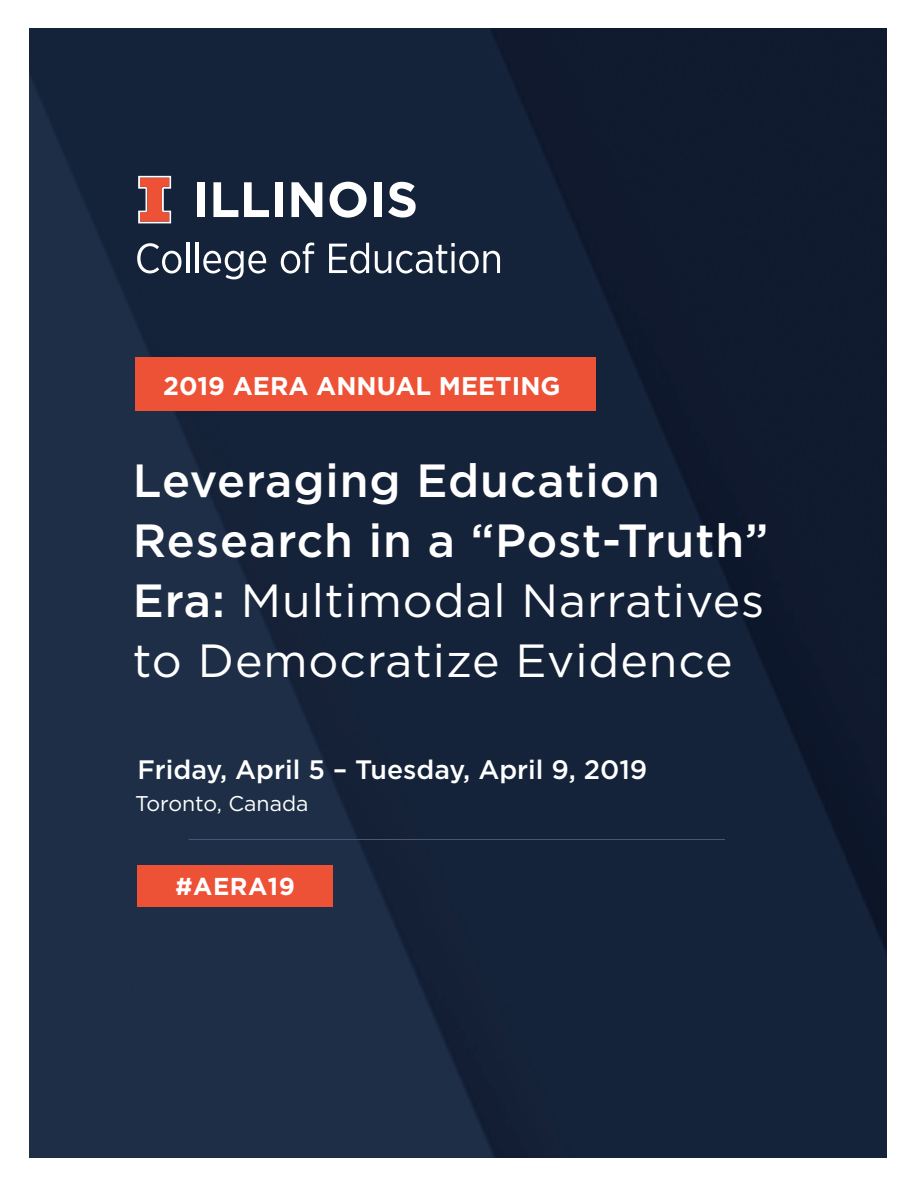
<style>
.page{position:relative;width:918px;height:1188px;background:#fff}
.page>*{position:absolute;margin:0;border:0;box-sizing:border-box;transform-origin:0 0}
.t1{font:500 46.5px/59.7px "Gotham";letter-spacing:.02em;color:#fff}
.t2{font:500 26.7px "Gotham";color:#fff}
.t3{font:700 25.5px "Gotham";color:#fff}
.t4{font:700 24.45px "Gotham";letter-spacing:.02em;color:#fff}
.t5{font:21.3px "Gotham";color:#fff}
.s1{font-weight:400}
</style>
<div class="page">
<img style="left:29px;top:28px;width:858px;height:1130px">
<hr style="left:189px;top:839px;width:536px;height:1px;background:#4f5379">
<div style="left:138px;top:866px;width:195px;height:41px;background:#ed5136"></div>
<div style="left:135px;top:358px;width:460px;height:53px;background:#ed5136"></div>
<div style="left:197px;top:182px;width:7px;height:35px;background:#fff"></div>
<svg style="left:213px;top:182px;width:25px;height:35px"></svg>
<svg style="left:244px;top:182px;width:25px;height:35px"></svg>
<div style="left:275px;top:182px;width:7px;height:35px;background:#fff"></div>
<svg style="left:291px;top:182px;width:31px;height:35px"></svg>
<svg style="left:330px;top:182px;width:37px;height:36px"></svg>
<div style="left:374px;top:182px;width:8px;height:35px;background:#fff"></div>
<svg style="left:388px;top:182px;width:28px;height:36px"></svg>
<svg style="left:138px;top:176px;width:33px;height:47px"></svg>
<svg style="left:137px;top:243px;width:44px;height:31px"></svg>
<hr style="left:186px;top:243px;width:3px;height:30px;background:#fff">
<hr style="left:195px;top:243px;width:3px;height:30px;background:#fff">
<svg style="left:203px;top:251px;width:63px;height:28px"></svg>
<svg style="left:281px;top:243px;width:33px;height:31px"></svg>
<svg style="left:329px;top:243px;width:40px;height:30px"></svg>
<svg style="left:375px;top:243px;width:125px;height:31px"></svg>
<p class="t3" style="left:163px;top:369px;width:399px">2019 AERA ANNUAL MEETING</p>
<p class="t1" style="left:133px;top:450px;width:637px">Leveraging Education<br>Research in a “Post-Truth”<br>Era: <span class="s1">Multimodal Narratives to Democratize Evidence</span></p>
<p class="t2" style="left:137px;top:752px;width:512px">Friday, April 5 – Tuesday, April 9, 2019</p>
<p class="t5" style="left:135px;top:790px;width:175px">Toronto, Canada</p>
<p class="t4" style="left:176px;top:870px;width:121px">#AERA19</p>
</div>
